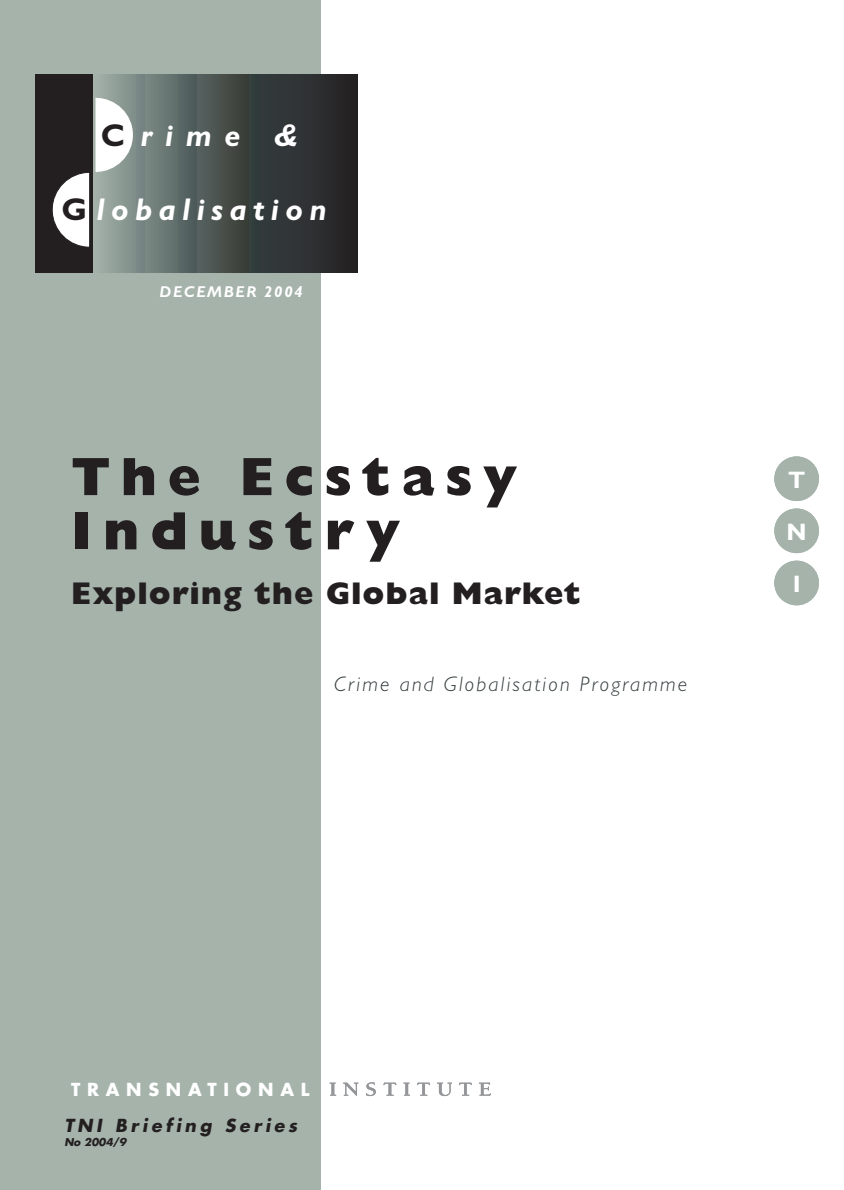
<style>
.page{position:relative;width:844px;height:1190px;background:#fff}
.page>*{position:absolute;margin:0;border:0;box-sizing:border-box;transform-origin:0 0}
.t1{font:800 54.25px/54.2px "Gill Sans";letter-spacing:.19em;color:#231f20}
.t2{font:800 31.5px "Gill Sans";letter-spacing:.025em;color:#231f20}
.t3{font:italic 700 31.5px "Gill Sans";letter-spacing:.2em;color:#fff}
.t4{font:700 23.97px/52.1px "Gill Sans";color:#fff;text-align:justify}
.t5{font:italic 300 21px "Gill Sans";letter-spacing:.105em;color:#323b3c}
.t6{font:italic 700 17.5px "Futura";letter-spacing:.205em;color:#231f20}
.t7{font:700 17.5px "Futura";letter-spacing:.385em;color:#fff}
.t8{font:italic 700 15.75px "Gill Sans";letter-spacing:.105em;color:#fff}
.t9{font:italic 700 10.5px "Futura";color:#231f20}
.s1{font-style:normal;color:#231f20}
</style>
<div class="page">
<svg style="left:774px;top:456px;width:45px;height:45px"></svg>
<svg style="left:774px;top:508px;width:45px;height:45px"></svg>
<div style="left:774px;top:561px;width:45px;height:44px;background:#a5b3ab;border-radius:50%"></div>
<div style="left:0;top:0;width:320px;height:1190px;background:#a5b3ab"></div>
<div style="left:94px;top:74px;width:164px;height:199px;background:linear-gradient(to right,#9cada7,#2e3532)"></div>
<div style="left:258px;top:74px;width:99px;height:199px;background:linear-gradient(to right,#353d3f,#252223)"></div>
<div style="left:35px;top:74px;width:58px;height:199px;background:#231f20"></div>
<svg style="left:52px;top:98px;width:81px;height:150px"></svg>
<div style="left:774px;top:456px;width:44px;height:45px;background:#a5b3ab;border-radius:50%"></div>
<div style="left:774px;top:508px;width:44px;height:45px;background:#a5b3ab;border-radius:50%"></div>
<div style="left:774px;top:561px;width:44px;height:44px;background:#a5b3ab;border-radius:50%"></div>
<svg style="left:329px;top:1082px;width:161px;height:14px"></svg>
<h2 class="t3" style="left:101px;top:124px;width:198px"><span class="s1">C</span>rime &amp;</h2>
<h2 class="t3" style="left:61px;top:199px;width:267px"><span class="s1">G</span>lobalisation</h2>
<p class="t8" style="left:159px;top:287px;width:145px">DECEMBER 2004</p>
<h1 class="t1" style="left:71px;top:456px;width:447px">The Ecstasy<br>Industry</h1>
<h2 class="t2" style="left:71px;top:582px;width:511px">Exploring the Global Market</h2>
<p class="t5" style="left:334px;top:677px;width:354px">Crime and Globalisation Programme</p>
<p class="t4" style="left:786px;top:456px;width:22px">T N I</p>
<p class="t7" style="left:71px;top:1081px;width:240px">TRANSNATIONAL</p>
<p class="t6" style="left:64px;top:1118px;width:234px">TNI Briefing Series</p>
<p class="t9" style="left:64px;top:1137px;width:63px">No 2004/9</p>
</div>
